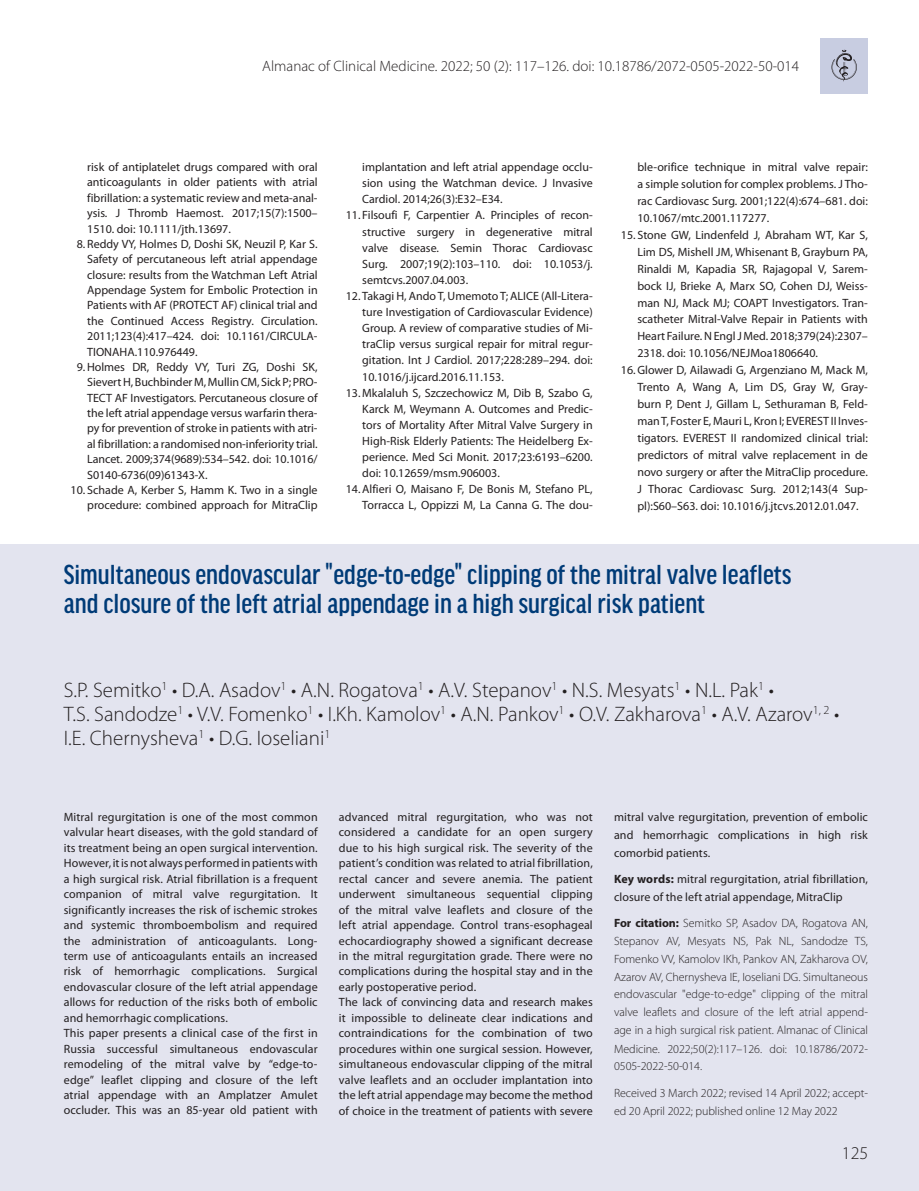
<style>
.page{position:relative;width:919px;height:1191px;background:#fff}
.page>*{position:absolute;margin:0;border:0;box-sizing:border-box;transform-origin:0 0}
.t1{font:500 condensed 29.25px/29.2px "Good Headline Pro";color:#003b77}
.t2{font:300 21px/24px "Myriad Pro";color:#231f20}
.t3{font:300 18px "Myriad Pro";color:#231f20}
.t4{font:300 15px "Myriad Pro";color:#231f20}
.t5{font:12px/15.5px "Myriad Pro";letter-spacing:.005em;color:#231f20;text-align:justify}
.t6{font:300 12px/17.9px "Myriad Pro";letter-spacing:-.005em;color:#231f20;text-align:justify}
.s1{font-weight:700}
</style>
<div class="page">
<div style="left:0;top:545px;width:918px;height:646px;background:#e3e4ef"></div>
<div style="left:820px;top:38px;width:47px;height:55px;background:#c8cde1"></div>
<svg style="left:831px;top:50px;width:25px;height:32px"></svg>
<p class="t4" style="left:262px;top:57px;width:538px">Almanac of Clinical Medicine. 2022; 50 (2): 117–126. doi: 10.18786/2072-0505-2022-50-014</p>
<p class="t5" style="left:87px;top:159px;width:232px">risk of antiplatelet drugs compared with oral anticoagulants in older patients with atrial fibrillation: a systematic review and meta-anal&shy;ysis. J Thromb Haemost. 2017;15(7):1500– 1510. doi: 10.1111/jth.13697.</p>
<p class="t5" style="left:77px;top:236px;width:242px">8. Reddy VY, Holmes D, Doshi SK, Neuzil P, Kar S.</p>
<p class="t5" style="left:87px;top:251px;width:232px">Safety of percutaneous left atrial appendage</p>
<p class="t5" style="left:87px;top:267px;width:232px">closure: results from the Watchman Left Atrial</p>
<p class="t5" style="left:87px;top:282px;width:232px">Appendage System for Embolic Protection in</p>
<p class="t5" style="left:87px;top:297px;width:232px">Patients with AF (PROTECT AF) clinical trial and</p>
<p class="t5" style="left:87px;top:313px;width:232px">the Continued Access Registry. Circulation.</p>
<p class="t5" style="left:87px;top:328px;width:232px">2011;123(4):417–424. doi: 10.1161/CIRCULA-</p>
<p class="t5" style="left:87px;top:343px;width:112px">TIONAHA.110.976449.</p>
<p class="t5" style="left:77px;top:359px;width:242px">9.Holmes DR, Reddy VY, Turi ZG, Doshi SK,</p>
<p class="t5" style="left:87px;top:374px;width:232px">Sievert H, Buchbinder M, Mullin CM, Sick P; PRO-</p>
<p class="t5" style="left:87px;top:390px;width:232px">TECT AF Investigators. Percutaneous closure of</p>
<p class="t5" style="left:87px;top:405px;width:232px">the left atrial appendage versus warfarin thera-</p>
<p class="t5" style="left:87px;top:420px;width:232px">py for prevention of stroke in patients with atri-</p>
<p class="t5" style="left:87px;top:436px;width:232px">al fibrillation: a randomised non-inferiority trial.</p>
<p class="t5" style="left:87px;top:451px;width:232px">Lancet. 2009;374(9689):534–542. doi: 10.1016/</p>
<p class="t5" style="left:87px;top:466px;width:122px">S0140-6736(09)61343-X.</p>
<p class="t5" style="left:71px;top:482px;width:248px;text-align:right">10. Schade A, Kerber S, Hamm K. Two in a single procedure: combined approach for MitraClip</p>
<p class="t5" style="left:362px;top:159px;width:232px;line-height:16px">implantation and left atrial appendage occlu&shy;sion using the Watchman device. J Invasive Cardiol. 2014;26(3):E32–E34.</p>
<p class="t5" style="left:362px;top:207px;width:232px;line-height:16px;text-indent:-17px">11. Filsoufi F, Carpentier A. Principles of recon&shy;structive surgery in degenerative mitral valve disease. Semin Thorac Cardiovasc Surg. 2007;19(2):103–110. doi: 10.1053/j. semtcvs.2007.04.003.</p>
<p class="t5" style="left:362px;top:288px;width:232px;line-height:16px;text-indent:-17px">12. Takagi H, Ando T, Umemoto T; ALICE (All-Litera&shy;ture Investigation of Cardiovascular Evidence)<br>Group. A review of comparative studies of Mi&shy;traClip versus surgical repair for mitral regur&shy;gitation. Int J Cardiol. 2017;228:289–294. doi:<br>10.1016/j.ijcard.2016.11.153.</p>
<p class="t5" style="left:346px;top:385px;width:248px">13. Mkalaluh S, Szczechowicz M, Dib B, Szabo G,</p>
<p class="t5" style="left:362px;top:401px;width:232px">Karck M, Weymann A. Outcomes and Predic-</p>
<p class="t5" style="left:362px;top:417px;width:232px">tors of Mortality After Mitral Valve Surgery in</p>
<p class="t5" style="left:362px;top:433px;width:232px">High-Risk Elderly Patients: The Heidelberg Ex-</p>
<p class="t5" style="left:362px;top:449px;width:232px">perience. Med Sci Monit. 2017;23:6193–6200.</p>
<p class="t5" style="left:362px;top:465px;width:139px">doi: 10.12659/msm.906003.</p>
<p class="t5" style="left:346px;top:481px;width:248px">14.Alfieri O, Maisano F, De Bonis M, Stefano PL,</p>
<p class="t5" style="left:362px;top:497px;width:232px">Torracca L, Oppizzi M, La Canna G. The dou-</p>
<p class="t5" style="left:637px;top:158px;width:232px;line-height:17px">ble-orifice technique in mitral valve repair: a simple solution for complex problems. J Tho&shy;rac Cardiovasc Surg. 2001;122(4):674–681. doi:<br>10.1067/mtc.2001.117277.</p>
<p class="t5" style="left:621px;top:227px;width:248px">15. Stone GW, Lindenfeld J, Abraham WT, Kar S,</p>
<p class="t5" style="left:637px;top:244px;width:232px">Lim DS, Mishell JM, Whisenant B, Grayburn PA,</p>
<p class="t5" style="left:637px;top:261px;width:232px">Rinaldi M, Kapadia SR, Rajagopal V, Sarem-</p>
<p class="t5" style="left:637px;top:278px;width:232px">bock IJ, Brieke A, Marx SO, Cohen DJ, Weiss-</p>
<p class="t5" style="left:637px;top:295px;width:232px">man NJ, Mack MJ; COAPT Investigators. Tran-</p>
<p class="t5" style="left:637px;top:311px;width:232px">scatheter Mitral-Valve Repair in Patients with</p>
<p class="t5" style="left:637px;top:328px;width:232px">Heart Failure. N Engl J Med. 2018;379(24):2307–</p>
<p class="t5" style="left:637px;top:345px;width:182px">2318. doi: 10.1056/NEJMoa1806640.</p>
<p class="t5" style="left:621px;top:362px;width:248px">16.Glower D, Ailawadi G, Argenziano M, Mack M,</p>
<p class="t5" style="left:637px;top:379px;width:232px">Trento A, Wang A, Lim DS, Gray W, Gray-</p>
<p class="t5" style="left:637px;top:396px;width:232px">burn P, Dent J, Gillam L, Sethuraman B, Feld-</p>
<p class="t5" style="left:637px;top:413px;width:232px">man T, Foster E, Mauri L, Kron I; EVEREST II Inves-</p>
<p class="t5" style="left:637px;top:430px;width:232px">tigators. EVEREST II randomized clinical trial:</p>
<p class="t5" style="left:637px;top:447px;width:232px">predictors of mitral valve replacement in de</p>
<p class="t5" style="left:637px;top:464px;width:232px">novo surgery or after the MitraClip procedure.</p>
<p class="t5" style="left:637px;top:481px;width:232px">J Thorac Cardiovasc Surg. 2012;143(4 Sup-</p>
<p class="t5" style="left:637px;top:497px;width:223px">pl):S60–S63. doi: 10.1016/j.jtcvs.2012.01.047.</p>
<h1 class="t1" style="left:64px;top:560px;width:729px">Simultaneous endovascular "edge-to-edge" clipping of the mitral valve leaflets and closure of the left atrial appendage in a high surgical risk patient</h1>
<h2 class="t2" style="left:64px;top:677px;width:777px">S.P. Semitko<sup>1</sup> • D.A. Asadov<sup>1</sup> • A.N. Rogatova<sup>1</sup> • A.V. Stepanov<sup>1</sup> • N.S. Mesyats<sup>1</sup> • N.L. Pak<sup>1</sup> •<br>T.S. Sandodze<sup>1</sup> • V.V. Fomenko<sup>1</sup> • I.Kh. Kamolov<sup>1</sup> • A.N. Pankov<sup>1</sup> • O.V. Zakharova<sup>1</sup> • A.V. Azarov<sup>1,</sup> <sup>2</sup> •<br>I.E. Chernysheva<sup>1</sup> • D.G. Ioseliani<sup>1</sup></h2>
<p class="t5" style="left:64px;top:809px;width:255px;text-align:left">Mitral regurgitation is one of the most common valvular heart diseases, with the gold standard of its treatment being an open surgical intervention.<br>However, it is not always performed in patients with a high surgical risk. Atrial fibrillation is a frequent companion of mitral valve regurgitation. It significantly increases the risk of ischemic strokes and systemic thromboembolism and required the administration of anticoagulants. Long&shy;term use of anticoagulants entails an increased risk of hemorrhagic complications. Surgical endovascular closure of the left atrial appendage allows for reduction of the risks both of embolic and hemorrhagic complications.<br>This paper presents a clinical case of the first in Russia successful simultaneous endovascular remodeling of the mitral valve by “edge-to&shy;edge” leaflet clipping and closure of the left atrial appendage with an Amplatzer Amulet occluder. This was an 85-year old patient with</p>
<p class="t5" style="left:339px;top:809px;width:255px;text-align:left">advanced mitral regurgitation, who was not considered a candidate for an open surgery due to his high surgical risk. The severity of the patient’s condition was related to atrial fibrillation, rectal cancer and severe anemia. The patient underwent simultaneous sequential clipping of the mitral valve leaflets and closure of the left atrial appendage. Control trans-esophageal echocardiography showed a significant decrease in the mitral regurgitation grade. There were no complications during the hospital stay and in the early postoperative period.<br>The lack of convincing data and research makes it impossible to delineate clear indications and contraindications for the combination of two procedures within one surgical session. However, simultaneous endovascular clipping of the mitral valve leaflets and an occluder implantation into the left atrial appendage may become the method of choice in the treatment of patients with severe</p>
<p class="t5" style="left:614px;top:808px;width:255px;line-height:17.9px">mitral valve regurgitation, prevention of embolic and hemorrhagic complications in high risk comorbid patients.</p>
<p class="t5" style="left:614px;top:870px;width:255px;line-height:17.9px"><span class="s1">Key words:</span> mitral regurgitation, atrial fibrillation, closure of the left atrial appendage, MitraClip</p>
<p class="t6" style="left:614px;top:914px;width:255px"><span class="s1">For citation:</span> Semitko SP, Asadov DA, Rogatova AN, Stepanov AV, Mesyats NS, Pak NL, Sandodze TS, Fomenko VV, Kamolov IKh, Pankov AN, Zakharova OV, Azarov AV, Chernysheva IE, Ioseliani DG. Simultaneous endovascular "edge-to-edge" clipping of the mitral valve leaflets and closure of the left atrial append&shy;age in a high surgical risk patient. Almanac of Clinical Medicine. 2022;50(2):117–126. doi: 10.18786/2072- 0505-2022-50-014.</p>
<p class="t6" style="left:614px;top:1083px;width:255px">Received 3 March 2022; revised 14 April 2022; accept&shy;ed 20 April 2022; published online 12 May 2022</p>
<h3 class="t3" style="left:841px;top:1142px;width:28px">125</h3>
</div>
